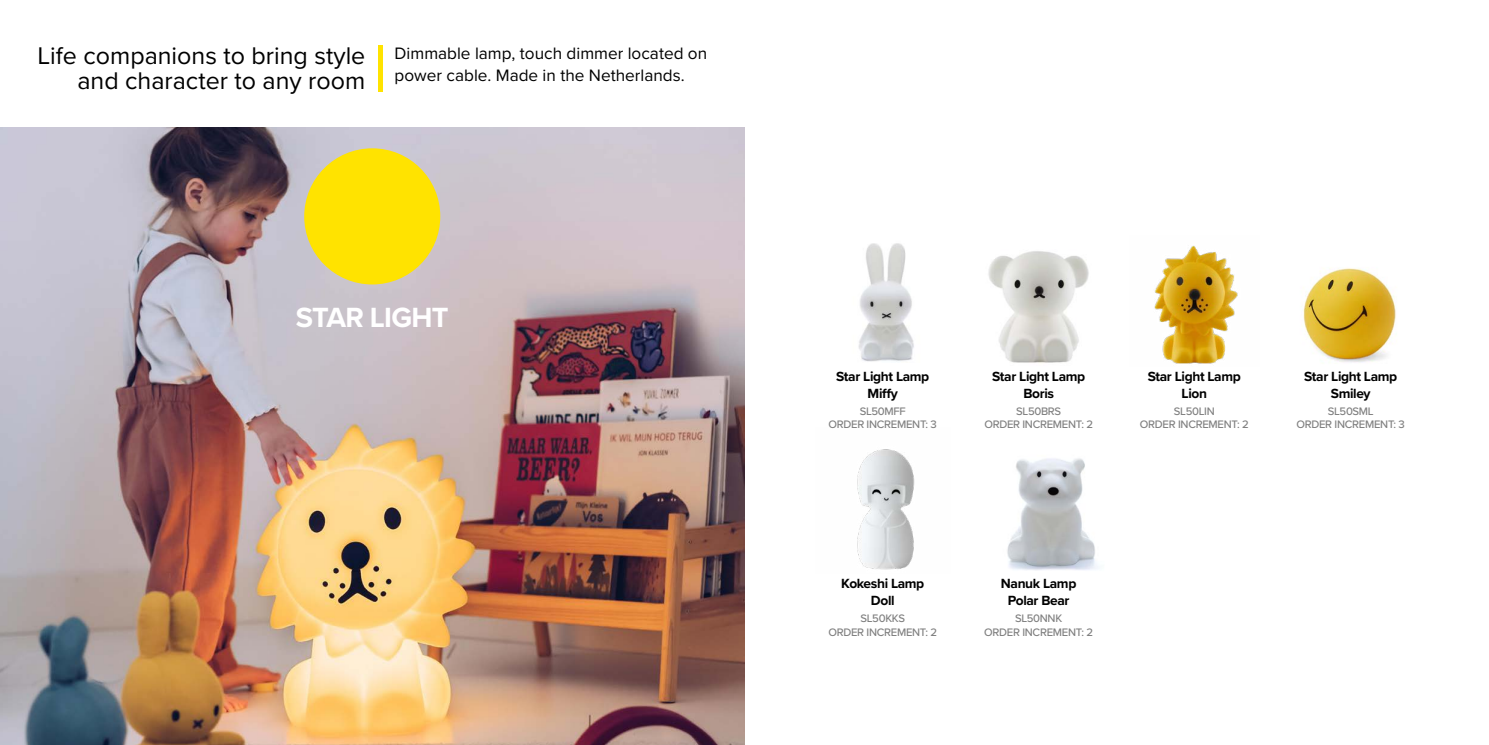
<style>
.page{position:relative;width:1489px;height:745px;background:#fff}
.page>*{position:absolute;margin:0;border:0;box-sizing:border-box;transform-origin:0 0}
.t1{font:700 28.75px "Proxima Nova";letter-spacing:-.025em;color:#fff}
.t2{font:25px/25px "Proxima Nova";color:#000;text-align:right}
.t3{font:17.12px/21.4px "Proxima Nova";color:#000}
.t4{font:700 13.75px/16.5px "Proxima Nova";letter-spacing:-.025em;color:#000;text-align:center}
.t5{font:500 11.25px/13.5px "Proxima Nova";letter-spacing:-.025em;color:#808080;text-align:center}
</style>
<div class="page">
<img style="left:857px;top:449px;width:58px;height:121px">
<img style="left:1007px;top:458px;width:91px;height:112px">
<img style="left:0;top:127px;width:744px;height:617px">
<div style="left:304px;top:148px;width:136px;height:136px;background:#ffe300;border-radius:50%"></div>
<hr style="left:378px;top:46px;width:4px;height:46px;background:#ffe300">
<img style="left:1154px;top:245px;width:84px;height:119px">
<img style="left:988px;top:251px;width:101px;height:112px">
<img style="left:858px;top:243px;width:56px;height:119px">
<img style="left:1303px;top:268px;width:93px;height:95px">
<h2 class="t2" style="left:37px;top:42px;width:329px">Life companions to bring style and character to any room</h2>
<h3 class="t3" style="left:394px;top:42px;width:314px">Dimmable lamp, touch dimmer located on power cable. Made in the Netherlands.</h3>
<h1 class="t1" style="left:296px;top:295px;width:154px">STAR LIGHT</h1>
<p class="t4" style="left:836px;top:368px;width:95px">Star Light Lamp<br>Miffy</p>
<p class="t5" style="left:828px;top:403px;width:110px">SL50MFF<br>ORDER INCREMENT: 3</p>
<p class="t4" style="left:992px;top:368px;width:95px">Star Light Lamp<br>Boris</p>
<p class="t5" style="left:984px;top:403px;width:110px">SL50BRS<br>ORDER INCREMENT: 2</p>
<p class="t4" style="left:1147px;top:368px;width:95px">Star Light Lamp<br>Lion</p>
<p class="t5" style="left:1139px;top:403px;width:110px">SL50LIN<br>ORDER INCREMENT: 2</p>
<p class="t4" style="left:1303px;top:368px;width:95px">Star Light Lamp<br>Smiley</p>
<p class="t5" style="left:1296px;top:403px;width:110px">SL50SML<br>ORDER INCREMENT: 3</p>
<p class="t4" style="left:841px;top:575px;width:85px">Kokeshi Lamp<br>Doll</p>
<p class="t5" style="left:828px;top:610px;width:110px">SL50KKS<br>ORDER INCREMENT: 2</p>
<p class="t4" style="left:1000px;top:575px;width:77px">Nanuk Lamp<br>Polar Bear</p>
<p class="t5" style="left:984px;top:610px;width:110px">SL50NNK<br>ORDER INCREMENT: 2</p>
</div>
